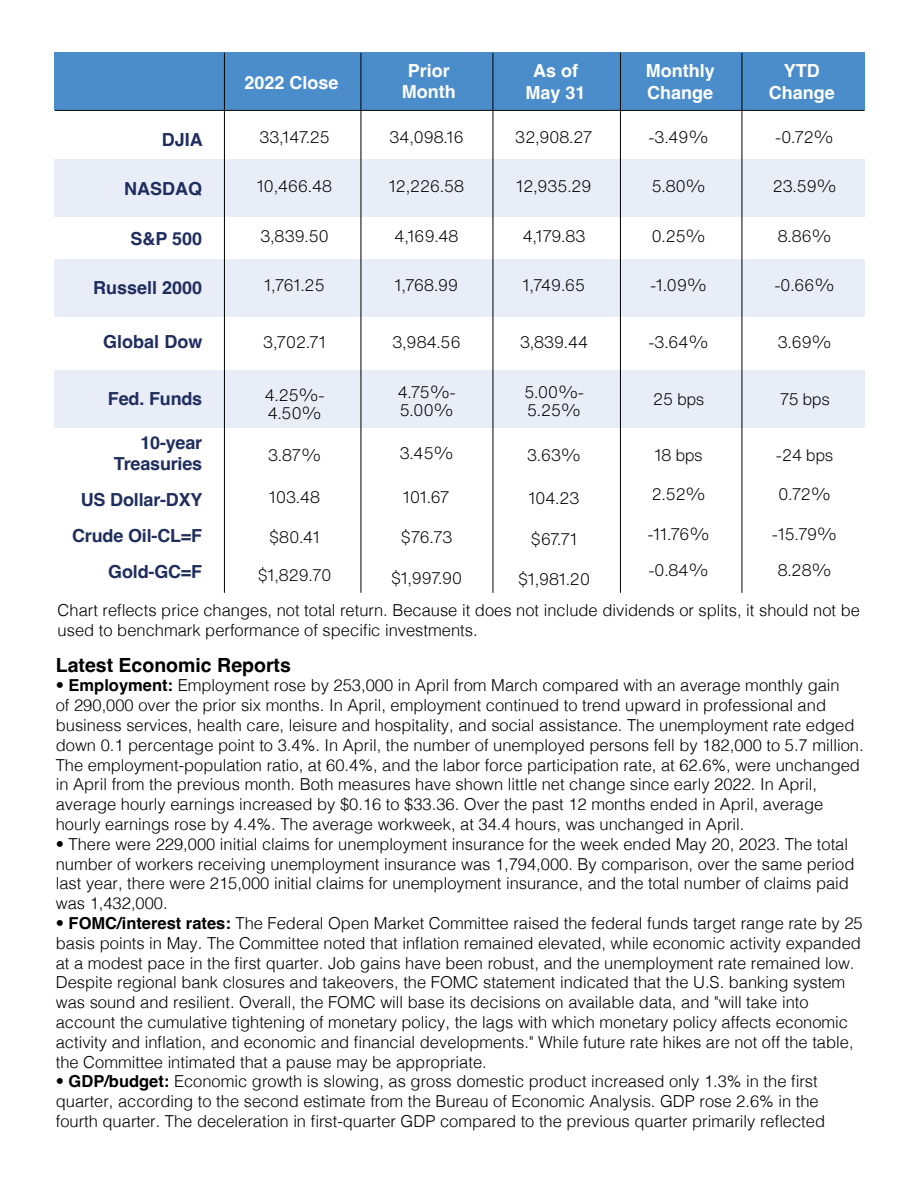
<style>
.page{position:relative;width:918px;height:1188px;background:#fff}
.page>*{position:absolute;margin:0;border:0;box-sizing:border-box;transform-origin:0 0}
.t1{font:700 19.5px "Helvetica";color:#000}
.t2{font:700 18px/36px "Helvetica";letter-spacing:-.01em;color:#1f2e5e;text-align:right}
.t3{font:700 18px/21.6px "Helvetica";color:#fff;text-align:center}
.t4{font:300 16.5px/19.8px "Helvetica";color:#000}
.t5{font:300 16.5px/18px "Helvetica Now Text";letter-spacing:-.03em;color:#000}
.s1{font-weight:700}
</style>
<div class="page">
<div style="left:55px;top:53px;width:810px;height:57px;background:#4b8dcb"></div>
<div style="left:55px;top:159px;width:810px;height:58px;background:#e9edf8"></div>
<div style="left:55px;top:260px;width:810px;height:57px;background:#e9edf8"></div>
<div style="left:55px;top:371px;width:810px;height:57px;background:#e9edf8"></div>
<hr style="left:55px;top:110px;width:810px;height:1px;background:#000">
<hr style="left:224px;top:53px;width:1px;height:540px;background:#000">
<hr style="left:361px;top:53px;width:1px;height:540px;background:#000">
<hr style="left:493px;top:53px;width:1px;height:540px;background:#000">
<hr style="left:620px;top:53px;width:1px;height:540px;background:#000">
<hr style="left:742px;top:53px;width:1px;height:540px;background:#000">
<p class="t2" style="left:162px;top:123px;width:43px">DJIA</p>
<p class="t2" style="left:124px;top:173px;width:79px">NASDAQ</p>
<p class="t2" style="left:131px;top:222px;width:73px">S&amp;P 500</p>
<p class="t2" style="left:93px;top:272px;width:111px">Russell 2000</p>
<p class="t2" style="left:103px;top:326px;width:101px">Global Dow</p>
<p class="t2" style="left:108px;top:383px;width:96px">Fed. Funds</p>
<p class="t2" style="left:114px;top:434px;width:90px;line-height:21.6px">10-year<br>Treasuries</p>
<p class="t2" style="left:72px;top:484px;width:132px">US Dollar-DXY<br>Crude Oil-CL=F<br>Gold-GC=F</p>
<p class="t3" style="left:402px;top:62px;width:55px">Prior<br>Month</p>
<p class="t3" style="left:245px;top:74px;width:96px">2022 Close</p>
<p class="t3" style="left:526px;top:62px;width:62px">As of<br>May 31</p>
<p class="t3" style="left:769px;top:62px;width:68px">YTD<br>Change</p>
<p class="t3" style="left:646px;top:62px;width:70px;text-align:left">Monthly<br>Change</p>
<p class="t5" style="left:259px;top:127px;width:73px">33,147.25</p>
<p class="t5" style="left:257px;top:177px;width:77px">10,466.48</p>
<p class="t5" style="left:260px;top:226px;width:70px">3,839.50</p>
<p class="t5" style="left:264px;top:276px;width:62px">1,761.25</p>
<p class="t5" style="left:263px;top:333px;width:65px">3,702.71</p>
<p class="t5" style="left:265px;top:385px;width:62px">4.25%-<br>4.50%</p>
<p class="t5" style="left:268px;top:445px;width:55px">3.87%</p>
<p class="t5" style="left:269px;top:487px;width:53px">103.48</p>
<p class="t5" style="left:269px;top:528px;width:53px">$80.41</p>
<p class="t5" style="left:258px;top:565px;width:76px">$1,829.70</p>
<p class="t5" style="left:389px;top:127px;width:76px">34,098.16</p>
<p class="t5" style="left:389px;top:177px;width:77px">12,226.58</p>
<p class="t5" style="left:394px;top:226px;width:66px">4,169.48</p>
<p class="t5" style="left:395px;top:276px;width:65px">1,768.99</p>
<p class="t5" style="left:392px;top:333px;width:70px">3,984.56</p>
<p class="t5" style="left:397px;top:382px;width:60px">4.75%-<br>5.00%</p>
<p class="t5" style="left:399px;top:444px;width:56px">3.45%</p>
<p class="t5" style="left:403px;top:487px;width:49px">101.67</p>
<p class="t5" style="left:400px;top:528px;width:54px">$76.73</p>
<p class="t5" style="left:391px;top:568px;width:73px">$1,997.90</p>
<p class="t5" style="left:515px;top:127px;width:80px">32,908.27</p>
<p class="t5" style="left:516px;top:177px;width:77px">12,935.29</p>
<p class="t5" style="left:522px;top:226px;width:65px">4,179.83</p>
<p class="t5" style="left:523px;top:276px;width:64px">1,749.65</p>
<p class="t5" style="left:520px;top:333px;width:70px">3,839.44</p>
<p class="t5" style="left:524px;top:382px;width:62px">5.00%-<br>5.25%</p>
<p class="t5" style="left:527px;top:445px;width:56px">3.63%</p>
<p class="t5" style="left:528px;top:489px;width:53px">104.23</p>
<p class="t5" style="left:531px;top:529px;width:48px">$67.71</p>
<p class="t5" style="left:518px;top:570px;width:74px">$1,981.20</p>
<p class="t5" style="left:649px;top:127px;width:62px">-3.49%</p>
<p class="t5" style="left:651px;top:177px;width:56px">5.80%</p>
<p class="t5" style="left:651px;top:226px;width:56px">0.25%</p>
<p class="t5" style="left:650px;top:276px;width:58px">-1.09%</p>
<p class="t5" style="left:649px;top:333px;width:62px">-3.64%</p>
<p class="t5" style="left:653px;top:390px;width:53px">25 bps</p>
<p class="t5" style="left:654px;top:445px;width:50px">18 bps</p>
<p class="t5" style="left:651px;top:484px;width:56px">2.52%</p>
<p class="t5" style="left:648px;top:516px;width:64px;line-height:36px">-11.76% -0.84%</p>
<p class="t5" style="left:775px;top:127px;width:60px">-0.72%</p>
<p class="t5" style="left:772px;top:177px;width:66px">23.59%</p>
<p class="t5" style="left:777px;top:226px;width:56px">8.86%</p>
<p class="t5" style="left:775px;top:276px;width:62px">-0.66%</p>
<p class="t5" style="left:777px;top:333px;width:56px">3.69%</p>
<p class="t5" style="left:779px;top:390px;width:52px">75 bps</p>
<p class="t5" style="left:776px;top:446px;width:59px">-24 bps</p>
<p class="t5" style="left:778px;top:485px;width:54px">0.72%</p>
<p class="t5" style="left:772px;top:516px;width:67px;line-height:36px;text-align:center">-15.79%<br>8.28%</p>
<p class="t4" style="left:58px;top:599px;width:804px">Chart reflects price changes, not total return. Because it does not include dividends or splits, it should not be used to benchmark performance of specific investments.</p>
<p class="t1" style="left:56px;top:653px;width:237px">Latest Economic Reports</p>
<p class="t4" style="left:56px;top:675px;width:809px">• <span class="s1">Employment:</span> Employment rose by 253,000 in April from March compared with an average monthly gain<br>of 290,000 over the prior six months. In April, employment continued to trend upward in professional and business services, health care, leisure and hospitality, and social assistance. The unemployment rate edged down 0.1 percentage point to 3.4%. In April, the number of unemployed persons fell by 182,000 to 5.7 million.<br>The employment-population ratio, at 60.4%, and the labor force participation rate, at 62.6%, were unchanged in April from the previous month. Both measures have shown little net change since early 2022. In April, average hourly earnings increased by $0.16 to $33.36. Over the past 12 months ended in April, average hourly earnings rose by 4.4%. The average workweek, at 34.4 hours, was unchanged in April.</p>
<p class="t4" style="left:56px;top:833px;width:800px">• There were 229,000 initial claims for unemployment insurance for the week ended May 20, 2023. The total number of workers receiving unemployment insurance was 1,794,000. By comparison, over the same period last year, there were 215,000 initial claims for unemployment insurance, and the total number of claims paid was 1,432,000.</p>
<p class="t4" style="left:56px;top:912px;width:808px">• <span class="s1">FOMC/interest rates:</span> The Federal Open Market Committee raised the federal funds target range rate by 25 basis points in May. The Committee noted that inflation remained elevated, while economic activity expanded at a modest pace in the first quarter. Job gains have been robust, and the unemployment rate remained low.<br>Despite regional bank closures and takeovers, the FOMC statement indicated that the U.S. banking system was sound and resilient. Overall, the FOMC will base its decisions on available data, and "will take into account the cumulative tightening of monetary policy, the lags with which monetary policy affects economic activity and inflation, and economic and financial developments." While future rate hikes are not off the table, the Committee intimated that a pause may be appropriate.</p>
<p class="t4" style="left:56px;top:1071px;width:771px">• <span class="s1">GDP/budget:</span> Economic growth is slowing, as gross domestic product increased only 1.3% in the first quarter, according to the second estimate from the Bureau of Economic Analysis. GDP rose 2.6% in the fourth quarter. The deceleration in first-quarter GDP compared to the previous quarter primarily reflected</p>
</div>
